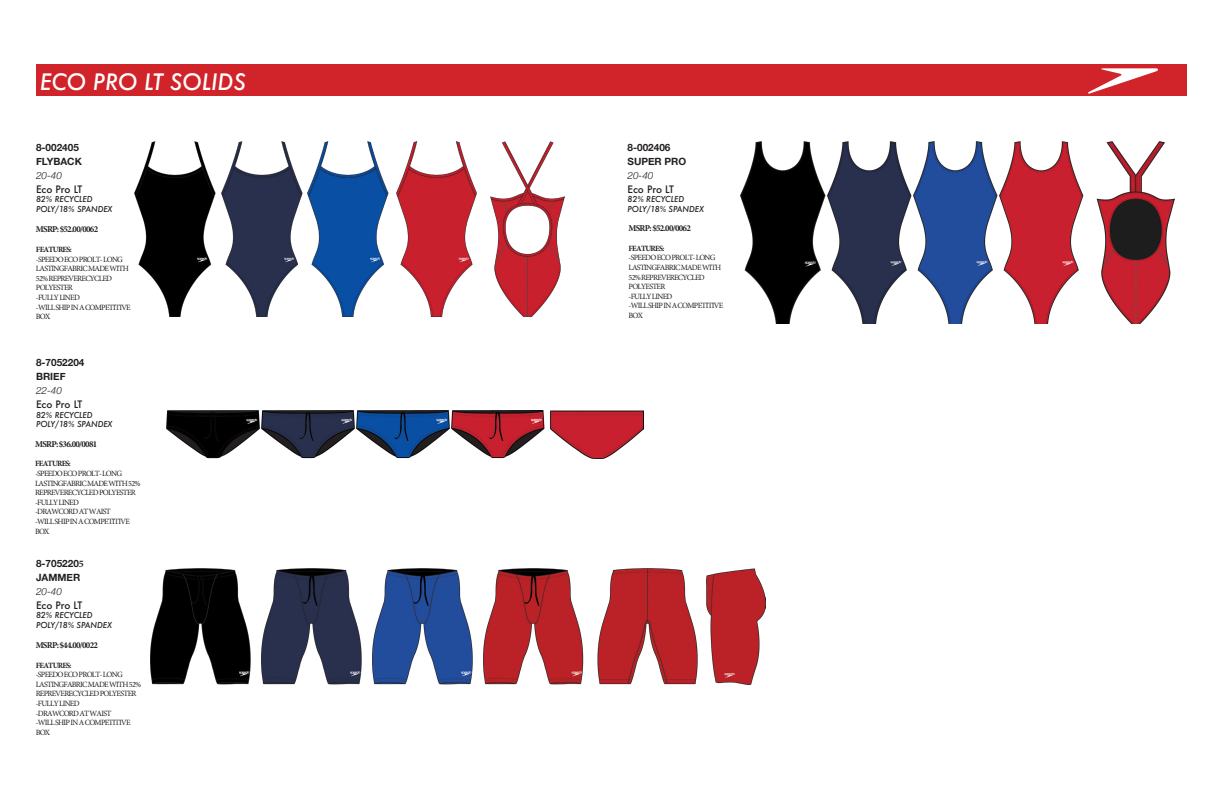
<style>
.page{position:relative;width:1224px;height:792px;background:#fff}
.page>*{position:absolute;margin:0;border:0;box-sizing:border-box;transform-origin:0 0}
.t1{font:italic 500 22px "Futura";color:#fff}
.t2{font:700 10px/14px "Helvetica Neue";color:#231f20}
.t3{font:500 10px "Futura";color:#231f20}
.t4{font:italic 300 10px "Helvetica Neue";color:#231f20}
.t5{font:700 9px "Minion Pro";letter-spacing:-.08em;color:#221e1f}
.t6{font:8px/9.6px "Minion Pro";letter-spacing:-.09em;color:#221e1f}
.t7{font:italic 500 8px/9.6px "Futura";color:#231f20}
.t8{font:700 8px "Minion Pro";letter-spacing:-.09em;color:#221e1f}
.s1{font-family:"Minion Pro"}
.s2{font-weight:300;font-style:italic}
.s3{font-family:"Futura";font-weight:500}
</style>
<div class="page">
<div style="left:36px;top:65px;width:1152px;height:31px;background:#d1232a"></div>
<svg style="left:1088px;top:68px;width:70px;height:26px"></svg>
<img style="left:741px;top:141px;width:171px;height:183px">
<img style="left:221px;top:141px;width:82px;height:176px">
<img style="left:308px;top:141px;width:81px;height:176px">
<img style="left:396px;top:141px;width:169px;height:176px">
<img style="left:135px;top:141px;width:81px;height:176px">
<img style="left:914px;top:141px;width:261px;height:183px">
<img style="left:150px;top:569px;width:101px;height:115px">
<img style="left:262px;top:569px;width:100px;height:115px">
<img style="left:373px;top:569px;width:100px;height:115px">
<img style="left:483px;top:569px;width:283px;height:115px">
<img style="left:166px;top:411px;width:477px;height:47px">
<p class="t1" style="left:40px;top:67px;width:207px">ECO PRO LT SOLIDS</p>
<p class="t2" style="left:36px;top:140px;width:44px">8-002405</p>
<p class="t2" style="left:36px;top:154px;width:47px">FLYBACK</p>
<p class="t4" style="left:36px;top:167px;width:27px">20-40</p>
<p class="t3" style="left:36px;top:182px;width:48px">Eco Pro LT</p>
<p class="t7" style="left:36px;top:195px;width:78px">82% RECYCLED<br>POLY/18% SPANDEX</p>
<p class="t5" style="left:36px;top:223px;width:64px">MSRP: $52.00/0062</p>
<p class="t8" style="left:36px;top:244px;width:37px">FEATURES:</p>
<p class="t6" style="left:36px;top:254px;width:96px">-SPEEDO ECO PROLT- LONG<br>LASTINGFABRIC MADE WITH<br>52% REPREVERECYCLED<br>POLYESTER<br>-FULLY LINED<br>-WILL SHIP IN A COMPETITIVE<br>BOX</p>
<p class="t2" style="left:36px;top:356px;width:50px">8-7052204</p>
<p class="t2" style="left:36px;top:370px;width:31px">BRIEF</p>
<p class="t4" style="left:36px;top:383px;width:27px">22-40</p>
<p class="t3" style="left:36px;top:398px;width:48px">Eco Pro LT</p>
<p class="t7" style="left:36px;top:410px;width:78px">82% RECYCLED<br>POLY/18% SPANDEX</p>
<p class="t5" style="left:35px;top:438px;width:64px">MSRP: $36.00/0081</p>
<p class="t8" style="left:35px;top:458px;width:37px">FEATURES:</p>
<p class="t6" style="left:35px;top:469px;width:107px">-SPEEDO ECO PROLT-LONG<br>LASTINGFABRIC MADE WITH 52%<br>REPREVERECYCLED POLYESTER -FULLY LINED<br>-DRAWCORD AT WAIST<br>-WILL SHIP IN A COMPETITIVE<br>BOX</p>
<p class="t2" style="left:36px;top:556px;width:49px">8-705220<span class="s1">5<br></span>JAMMER<br><span class="s2">20-40<br></span><span class="s3">Eco Pro LT</span></p>
<p class="t7" style="left:36px;top:610px;width:78px">82% RECYCLED<br>POLY/18% SPANDEX</p>
<p class="t5" style="left:36px;top:639px;width:64px">MSRP: $44.00/0022</p>
<p class="t8" style="left:36px;top:659px;width:37px">FEATURES:</p>
<p class="t6" style="left:36px;top:670px;width:107px">-SPEEDO ECO PROLT-LONG<br>LASTINGFABRIC MADE WITH 52%<br>REPREVERECYCLED POLYESTER -FULLY LINED<br>-DRAWCORD AT WAIST<br>-WILL SHIP IN A COMPETITIVE<br>BOX</p>
<p class="t2" style="left:628px;top:140px;width:44px">8-002406</p>
<p class="t2" style="left:628px;top:154px;width:60px">SUPER PRO</p>
<p class="t4" style="left:628px;top:167px;width:27px">20-40</p>
<p class="t3" style="left:628px;top:182px;width:48px">Eco Pro LT</p>
<p class="t7" style="left:628px;top:195px;width:78px">82% RECYCLED<br>POLY/18% SPANDEX</p>
<p class="t5" style="left:629px;top:222px;width:64px">MSRP: $52.00/0062</p>
<p class="t8" style="left:629px;top:243px;width:37px">FEATURES:</p>
<p class="t6" style="left:629px;top:253px;width:96px">-SPEEDO ECO PROLT- LONG<br>LASTINGFABRIC MADE WITH<br>52% REPREVERECYCLED<br>POLYESTER<br>-FULLY LINED<br>-WILL SHIP IN A COMPETITIVE<br>BOX</p>
</div>
